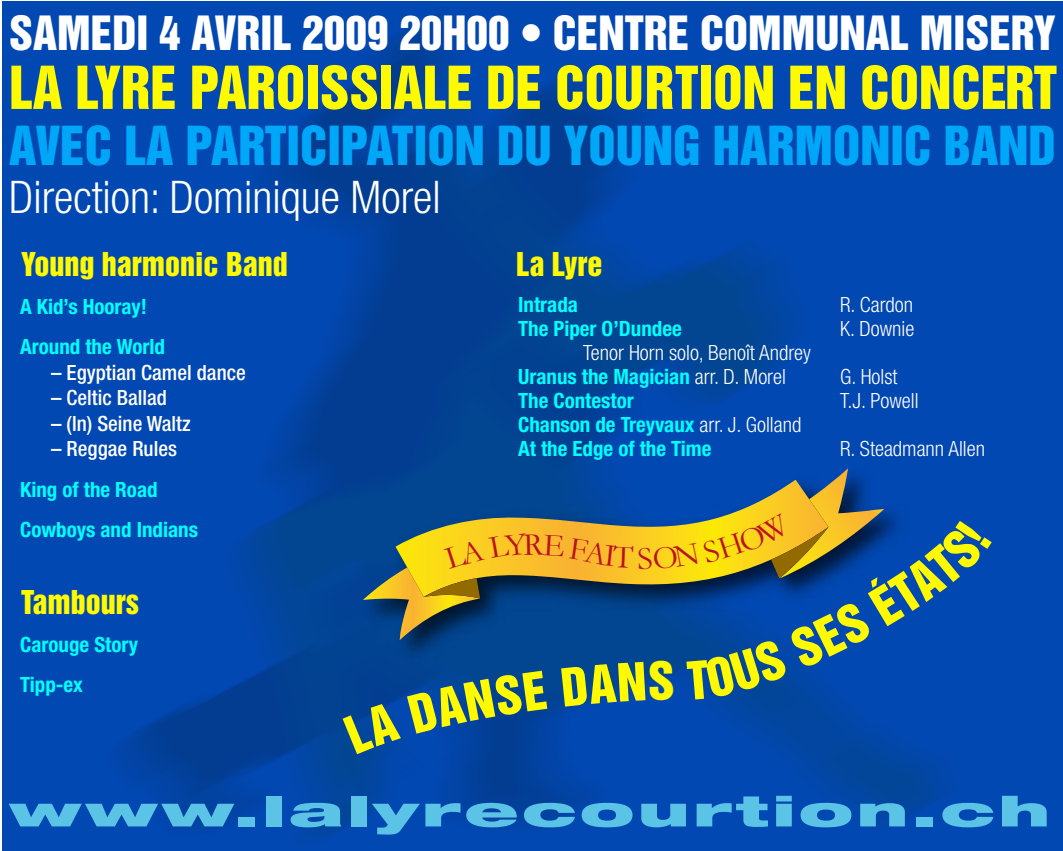
<style>
.page{position:relative;width:1063px;height:851px;background:#fff}
.page>*{position:absolute;margin:0;border:0;box-sizing:border-box;transform-origin:0 0}
.t1{font:54.15px "Helvetica Inserat";color:#fffa00}
.t2{font:49.2px "Helvetica Inserat";color:#00a7f8}
.t3{font:300 condensed 45px "Helvetica Neue";color:#fff}
.t4{font:43.2px "Helvetica Inserat";color:#fff}
.t5{font:900 expanded 41.4px "Helvetica Neue";letter-spacing:.05em;color:#5bc3e5;scale:1.51 1}
.t6{font:30px "Helvetica Inserat";color:#fffa00}
.t7{font:700 condensed 21px/40.5px "Helvetica Neue";color:#0ff}
.t8{font:300 condensed 21px/24px "Helvetica Neue";color:#fff}
.t9{font:500 condensed 21px "Helvetica Neue";color:#fff}
.s1{font-weight:700;color:#0ff}
.s2{font-weight:300;color:#fff}
</style>
<div class="page">
<img style="left:2px;top:1px;width:1061px;height:849px">
<img style="left:350px;top:456px;width:569px;height:12px">
<svg style="left:343px;top:468px;width:649px;height:286px;background:#295889"></svg>
<h3 class="t4" style="left:9px;top:7px;width:1048px">SAMEDI 4 AVRIL 2009 20H00 • CENTRE COMMUNAL MISERY</h3>
<h1 class="t1" style="left:9px;top:55px;width:1049px">LA LYRE PAROISSIALE DE COURTION EN CONCERT</h1>
<h2 class="t2" style="left:9px;top:116px;width:1048px">AVEC LA PARTICIPATION DU YOUNG HARMONIC BAND</h2>
<h3 class="t3" style="left:9px;top:171px;width:433px">Direction: Dominique Morel</h3>
<h3 class="t6" style="left:21px;top:246px;width:268px">Young harmonic Band</h3>
<p class="t7" style="left:20px;top:286px;width:146px">A Kid’s Hooray!<br>Around the World</p>
<p class="t9" style="left:51px;top:360px;width:196px">– Egyptian Camel dance</p>
<p class="t9" style="left:51px;top:385px;width:117px">– Celtic Ballad</p>
<p class="t9" style="left:51px;top:411px;width:141px">– (In) Seine Waltz</p>
<p class="t9" style="left:51px;top:436px;width:127px">– Reggae Rules</p>
<p class="t7" style="left:20px;top:469px;width:179px">King of the Road<br>Cowboys and Indians</p>
<h3 class="t6" style="left:21px;top:584px;width:120px">Tambours</h3>
<p class="t7" style="left:20px;top:623px;width:120px">Carouge Story<br>Tipp-ex</p>
<h3 class="t6" style="left:516px;top:246px;width:88px">La Lyre</h3>
<p class="t7" style="left:518px;top:284px;width:61px">Intrada</p>
<p class="t8" style="left:840px;top:292px;width:75px">R. Cardon</p>
<p class="t7" style="left:518px;top:308px;width:165px">The Piper O’Dundee</p>
<p class="t8" style="left:840px;top:316px;width:76px">K. Downie</p>
<p class="t8" style="left:518px;top:340px;width:294px;text-indent:65px">Tenor Horn solo, Benoît Andrey<br><span class="s1">Uranus the Magician</span> arr. D. Morel</p>
<p class="t8" style="left:840px;top:364px;width:59px">G. Holst</p>
<p class="t7" style="left:518px;top:380px;width:117px">The Contestor</p>
<p class="t8" style="left:840px;top:388px;width:80px">T.J. Powell</p>
<p class="t7" style="left:518px;top:412px;width:285px;line-height:24px">Chanson de Treyvaux <span class="s2">arr. J. Golland<br></span>At the Edge of the Time</p>
<p class="t8" style="left:840px;top:436px;width:146px">R. Steadmann Allen</p>
<h3 class="t5" style="left:9px;top:784px;width:691px">www.lalyrecourtion.ch</h3>
</div>
